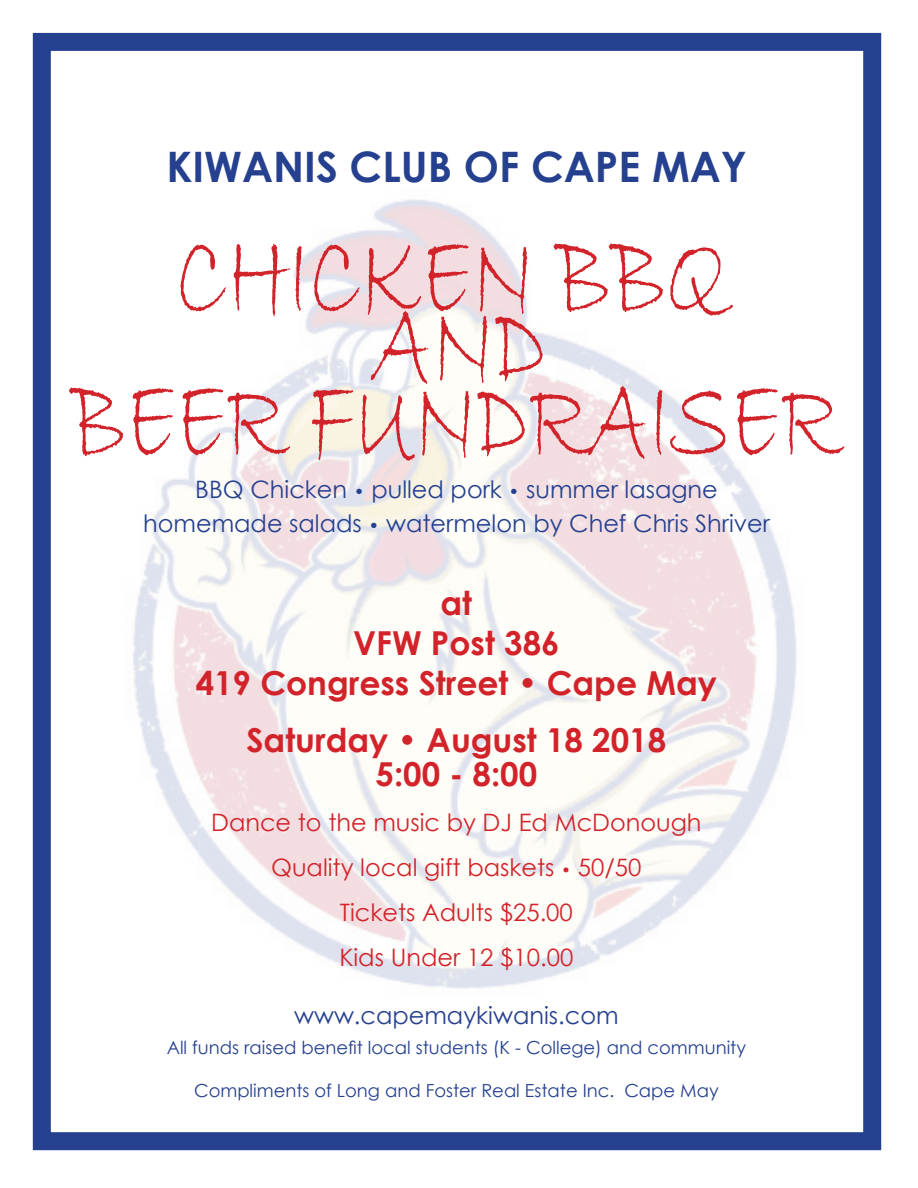
<style>
.page{position:relative;width:918px;height:1188px;background:#fff}
.page>*{position:absolute;margin:0;border:0;box-sizing:border-box;transform-origin:0 0}
.t1{font:700 42px "Century Gothic";color:#25408f}
.t2{font:700 33px/39.6px "Century Gothic";color:#d2232a;text-align:center}
.t3{font:24px/34.5px "Century Gothic";color:#25408f;text-align:center}
.t4{font:24px "Century Gothic";color:#d2232a}
.t5{font:18px "Century Gothic";color:#25408f}
.s1{font-size:18px}
.s2{font-size:16.5px}
</style>
<div class="page">
<img style="left:133px;top:199px;width:712px;height:790px">
<div style="left:33px;top:33px;width:848px;height:1117px;border:18px solid #25408f"></div>
<svg style="left:180px;top:243px;width:553px;height:141px"></svg>
<svg style="left:69px;top:385px;width:775px;height:76px"></svg>
<p class="t1" style="left:167px;top:135px;width:582px">KIWANIS CLUB OF CAPE MAY</p>
<p class="t3" style="left:143px;top:472px;width:628px">BBQ Chicken <span class="s1">•</span> pulled pork <span class="s1">•</span> summer lasagne homemade salads <span class="s1">•</span> watermelon by Chef Chris Shriver</p>
<p class="t2" style="left:196px;top:582px;width:523px">at<br>VFW Post 386<br>419 Congress Street • Cape May</p>
<p class="t2" style="left:246px;top:721px;width:421px;line-height:34.5px">Saturday • August 18 2018<br>5:00 - 8:00</p>
<p class="t4" style="left:211px;top:806px;width:492px">Dance to the music by DJ Ed McDonough</p>
<p class="t4" style="left:271px;top:851px;width:372px">Quality local gift baskets <span class="s2">•</span> 50/50</p>
<p class="t4" style="left:340px;top:896px;width:235px">Tickets Adults $25.00</p>
<p class="t4" style="left:339px;top:941px;width:236px">Kids Under 12 $10.00</p>
<p class="t3" style="left:294px;top:997px;width:326px">www.capemaykiwanis.com</p>
<p class="t5" style="left:167px;top:1035px;width:581px">All funds raised benefit local students (K - College) and community</p>
<p class="t5" style="left:194px;top:1078px;width:526px">Compliments of Long and Foster Real Estate Inc. Cape May</p>
</div>
